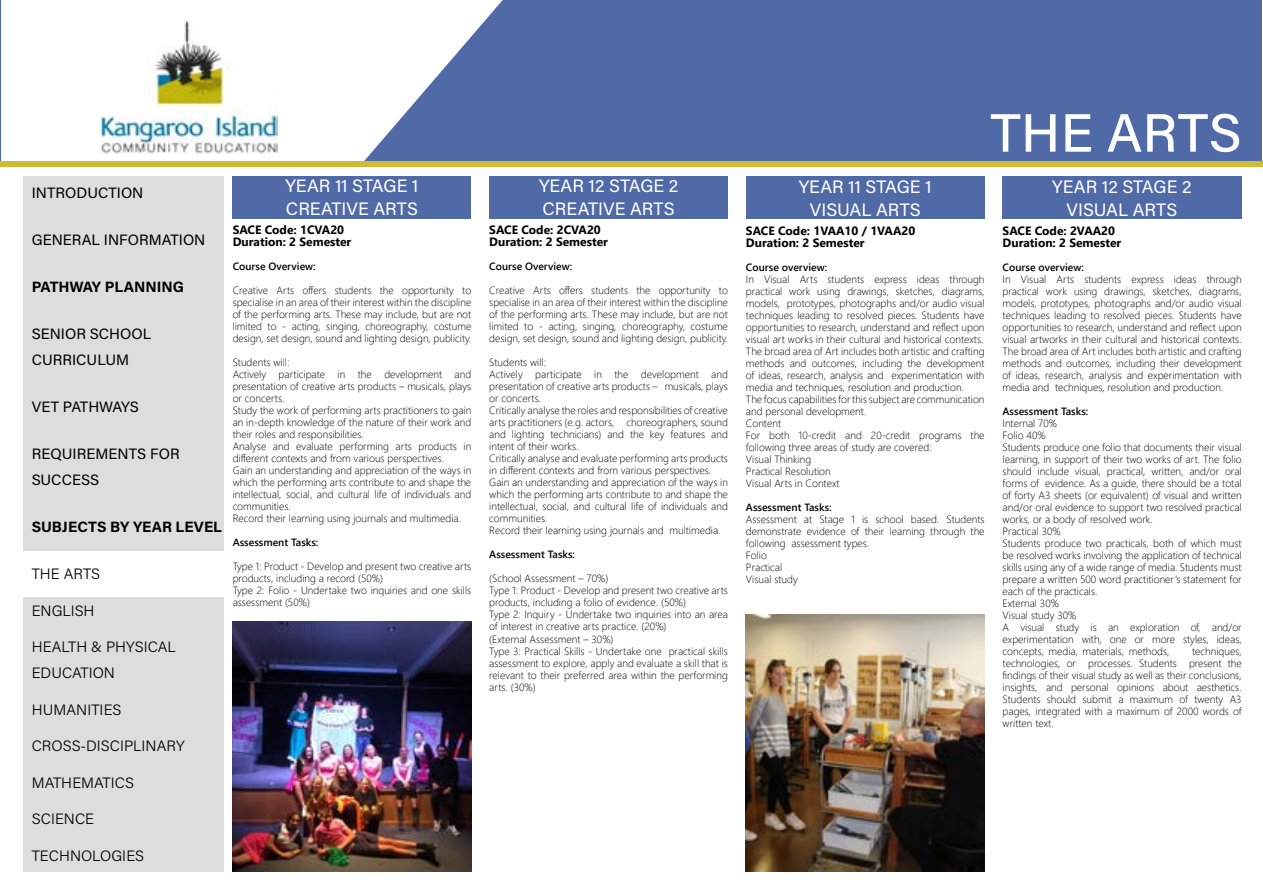
<style>
.page{position:relative;width:1263px;height:893px;background:#fff}
.page>*{position:absolute;margin:0;border:0;box-sizing:border-box;transform-origin:0 0}
.t1{font:54px "Acumin Variable Concept";letter-spacing:.025em;color:#fff}
.t2{font:18px/22.8px "Acumin Variable Concept";letter-spacing:.02em;color:#fff}
.t3{font:15px/25.8px "Acumin Variable Concept";letter-spacing:.01em;color:#000}
.t4{font:15px "Acumin Variable Concept";letter-spacing:.04em;color:#000}
.t5{font:700 12px/12px "Segoe UI";color:#000}
.t6{font:300 10.5px/12px "Segoe UI";color:#000}
.t7{font:600 10.5px "Segoe UI";color:#000}
</style>
<div class="page">
<div style="left:1px;top:1px;width:1261px;height:163px;background:#4f6aa7"></div>
<svg style="left:0;top:0;width:510px;height:219px;fill:#fff"></svg>
<div style="left:1px;top:1px;width:326px;height:206px;background:#fff"></div>
<div style="left:0;top:162px;width:1263px;height:5px;background:#d3ba34"></div>
<img style="left:100px;top:21px;width:177px;height:133px">
<div style="left:233px;top:176px;width:238px;height:42px;background:#4f6aa7"></div>
<div style="left:489px;top:176px;width:239px;height:43px;background:#4f6aa7"></div>
<div style="left:746px;top:176px;width:238px;height:43px;background:#4f6aa7"></div>
<div style="left:1002px;top:176px;width:240px;height:43px;background:#4f6aa7"></div>
<div style="left:23px;top:176px;width:201px;height:695px;background:#dcddde"></div>
<div style="left:18px;top:552px;width:210px;height:45px;background:#fff"></div>
<img style="left:746px;top:614px;width:238px;height:257px">
<img style="left:233px;top:621px;width:238px;height:251px">
<h3 class="t3" style="left:32px;top:179px;width:113px">INTRODUCTION</h3>
<h3 class="t3" style="left:32px;top:226px;width:175px">GENERAL INFORMATION</h3>
<h3 class="t3" style="left:32px;top:273px;width:153px">PATHWAY PLANNING</h3>
<h3 class="t3" style="left:32px;top:320px;width:121px">SENIOR SCHOOL<br>CURRICULUM</h3>
<h3 class="t3" style="left:32px;top:393px;width:108px">VET PATHWAYS</h3>
<h3 class="t3" style="left:32px;top:440px;width:149px">REQUIREMENTS FOR<br>SUCCESS</h3>
<h3 class="t4" style="left:32px;top:517px;width:191px">SUBJECTS BY YEAR LEVEL</h3>
<h3 class="t3" style="left:32px;top:561px;width:70px">THE ARTS</h3>
<h3 class="t3" style="left:32px;top:597px;width:64px">ENGLISH</h3>
<h3 class="t3" style="left:32px;top:634px;width:145px">HEALTH &amp; PHYSICAL<br>EDUCATION</h3>
<h3 class="t3" style="left:32px;top:696px;width:91px">HUMANITIES</h3>
<h3 class="t3" style="left:32px;top:732px;width:154px">CROSS-DISCIPLINARY</h3>
<h3 class="t3" style="left:32px;top:769px;width:104px">MATHEMATICS</h3>
<h3 class="t3" style="left:32px;top:805px;width:64px">SCIENCE</h3>
<h3 class="t3" style="left:32px;top:842px;width:114px">TECHNOLOGIES</h3>
<h2 class="t2" style="left:285px;top:174px;width:134px">YEAR 11 STAGE 1<br>CREATIVE ARTS</h2>
<h2 class="t2" style="left:539px;top:174px;width:140px">YEAR 12 STAGE 2<br>CREATIVE ARTS</h2>
<p class="t5" style="left:233px;top:224px;width:120px">SACE Code: 1CVA20<br>Duration: 2 Semester</p>
<p class="t7" style="left:233px;top:258px;width:85px">Course Overview:</p>
<p class="t6" style="left:233px;top:284px;width:240px;text-align:justify">Creative Arts offers students the opportunity to specialise in an area of their interest within the discipline of the performing arts. These may include, but are not limited to - acting, singing, choreography, costume design, set design, sound and lighting design, publicity.</p>
<p class="t6" style="left:233px;top:356px;width:240px">Students will:<br>Actively participate in the development and presentation of creative arts products – musicals, plays or concerts.<br>Study the work of performing arts practitioners to gain an in-depth knowledge of the nature of their work and their roles and responsibilities.<br>Analyse and evaluate performing arts products in different contexts and from various perspectives.<br>Gain an understanding and appreciation of the ways in which the performing arts contribute to and shape the intellectual, social, and cultural life of individuals and communities.<br>Record their learning using journals and multimedia.</p>
<p class="t7" style="left:233px;top:534px;width:87px">Assessment Tasks:</p>
<p class="t6" style="left:233px;top:560px;width:240px">Type 1: Product - Develop and present two creative arts products, including a record (50%)<br>Type 2: Folio - Undertake two inquiries and one skills assessment (50%)</p>
<p class="t5" style="left:489px;top:224px;width:120px">SACE Code: 2CVA20<br>Duration: 2 Semester</p>
<p class="t7" style="left:489px;top:258px;width:85px">Course Overview:</p>
<p class="t6" style="left:489px;top:284px;width:240px;text-align:justify">Creative Arts offers students the opportunity to specialise in an area of their interest within the discipline of the performing arts. These may include, but are not limited to - acting, singing, choreography, costume design, set design, sound and lighting design, publicity.</p>
<p class="t6" style="left:489px;top:356px;width:240px">Students will:<br>Actively participate in the development and presentation of creative arts products – musicals, plays or concerts.<br>Critically analyse the roles and responsibilities of creative arts practitioners (e.g. actors, choreographers, sound and lighting technicians) and the key features and intent of their works.<br>Critically analyse and evaluate performing arts products in different contexts and from various perspectives.<br>Gain an understanding and appreciation of the ways in which the performing arts contribute to and shape the intellectual, social, and cultural life of individuals and communities.<br>Record their learning using journals and multimedia.</p>
<p class="t7" style="left:489px;top:546px;width:87px">Assessment Tasks:</p>
<p class="t6" style="left:489px;top:572px;width:240px">(School Assessment – 70%)<br>Type 1: Product - Develop and present two creative arts products, including a folio of evidence. (50%)<br>Type 2: Inquiry - Undertake two inquiries into an area of interest in creative arts practice. (20%)<br>(External Assessment – 30%)<br>Type 3: Practical Skills - Undertake one practical skills assessment to explore, apply and evaluate a skill that is relevant to their preferred area within the performing arts. (30%)</p>
<h1 class="t1" style="left:990px;top:96px;width:251px">THE ARTS</h1>
<h2 class="t2" style="left:799px;top:175px;width:134px;text-align:center">YEAR 11 STAGE 1<br>VISUAL ARTS</h2>
<h2 class="t2" style="left:1052px;top:174px;width:140px;text-align:center">YEAR 12 STAGE 2<br>VISUAL ARTS</h2>
<p class="t5" style="left:746px;top:225px;width:171px">SACE Code: 1VAA10 / 1VAA20<br>Duration: 2 Semester</p>
<p class="t7" style="left:746px;top:259px;width:83px">Course overview:</p>
<p class="t6" style="left:746px;top:273px;width:240px">In Visual Arts students express ideas through practical work using drawings, sketches, diagrams, models, prototypes, photographs and/or audio visual techniques leading to resolved pieces. Students have opportunities to research, understand and reflect upon visual art works in their cultural and historical contexts.<br>The broad area of Art includes both artistic and crafting methods and outcomes, including the development of ideas, research, analysis and experimentation with media and techniques, resolution and production.<br>The focus capabilities for this subject are communication and personal development.<br>Content<br>For both 10-credit and 20-credit programs the following three areas of study are covered:<br>Visual Thinking<br>Practical Resolution<br>Visual Arts in Context</p>
<p class="t7" style="left:746px;top:499px;width:87px">Assessment Tasks:</p>
<p class="t6" style="left:746px;top:513px;width:240px">Assessment at Stage 1 is school based. Students demonstrate evidence of their learning through the following assessment types.<br>Folio<br>Practical<br>Visual study</p>
<p class="t5" style="left:1002px;top:225px;width:120px">SACE Code: 2VAA20<br>Duration: 2 Semester</p>
<p class="t7" style="left:1002px;top:259px;width:83px">Course overview:</p>
<p class="t6" style="left:1002px;top:273px;width:241px;text-align:justify">In Visual Arts students express ideas through practical work using drawings, sketches, diagrams, models, prototypes, photographs and/or audio visual techniques leading to resolved pieces. Students have opportunities to research, understand and reflect upon visual artworks in their cultural and historical contexts.<br>The broad area of Art includes both artistic and crafting methods and outcomes, including their development of ideas, research, analysis and experimentation with media and techniques, resolution and production.</p>
<p class="t7" style="left:1002px;top:403px;width:87px">Assessment Tasks:</p>
<p class="t6" style="left:1002px;top:417px;width:241px">Internal 70%<br>Folio 40%<br>Students produce one folio that documents their visual learning, in support of their two works of art. The folio should include visual, practical, written, and/or oral forms of evidence. As a guide, there should be a total of forty A3 sheets (or equivalent) of visual and written and/or oral evidence to support two resolved practical works, or a body of resolved work.<br>Practical 30%<br>Students produce two practicals, both of which must be resolved works involving the application of technical skills using any of a wide range of media. Students must prepare a written 500 word practitioner’s statement for each of the practicals.<br>External 30%<br>Visual study 30%<br>A visual study is an exploration of, and/or experimentation with, one or more styles, ideas, concepts, media, materials, methods,</p>
<p class="t6" style="left:1002px;top:645px;width:241px;text-align:justify;text-indent:189px">techniques, technologies, or processes. Students present the findings of their visual study as well as their conclusions, insights, and personal opinions about aesthetics.<br>Students should submit a maximum of twenty A3 pages, integrated with a maximum of 2000 words of written text.</p>
</div>
